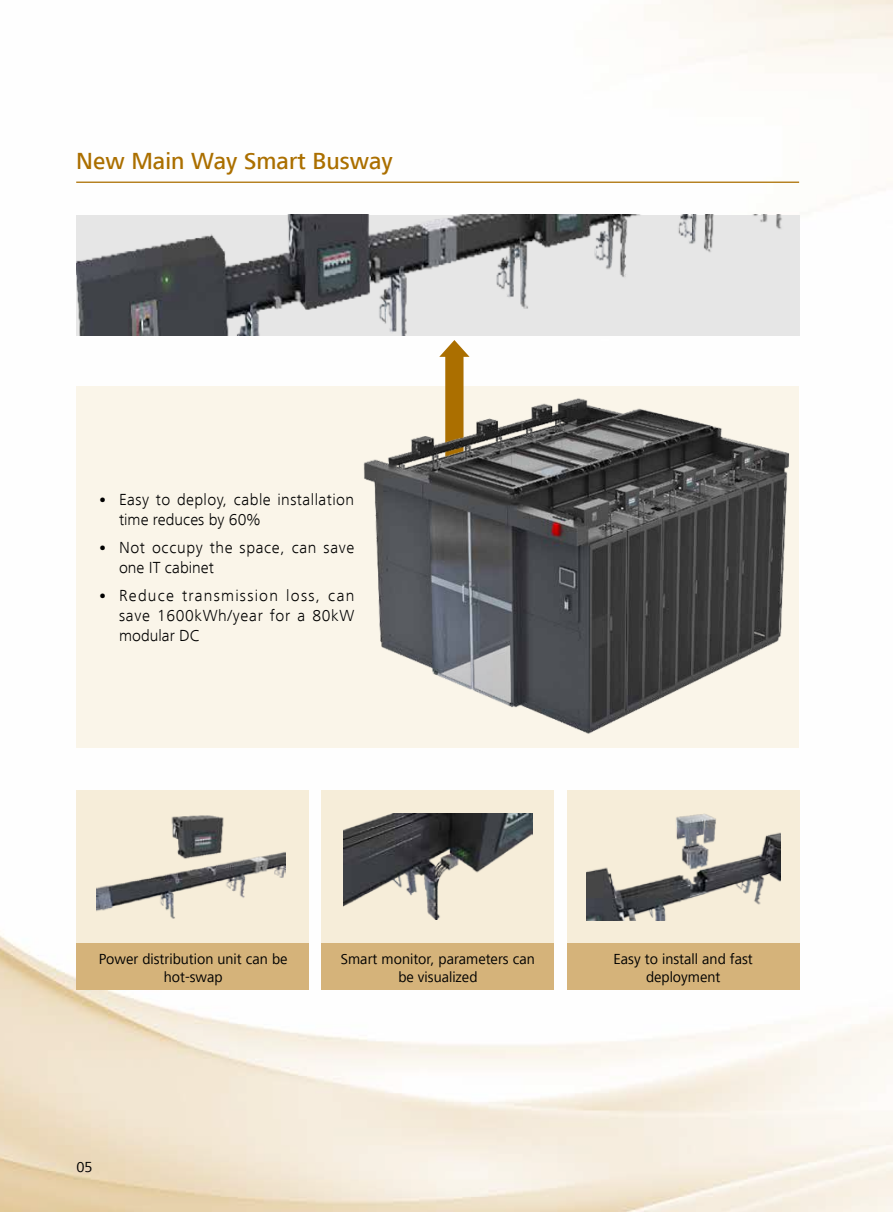
<style>
.page{position:relative;width:893px;height:1212px;background:#fff}
.page>*{position:absolute;margin:0;border:0;box-sizing:border-box;transform-origin:0 0}
.t1{font:500 24px "Frutiger Next LT";color:#ab6f00}
.t2{font:300 16.5px/19.8px "Frutiger Next LT";letter-spacing:.03em;color:#000}
.t3{font:15px/18px "Frutiger Next LT";color:#000;text-align:center}
.s1{font-weight:700}
</style>
<div class="page">
<img style="left:0;top:0;width:893px;height:1212px">
<hr style="left:76px;top:182px;width:723px;height:1px;background:#ab6f00">
<div style="left:76px;top:386px;width:723px;height:361px;background:#faf5e9"></div>
<svg style="left:439px;top:340px;width:30px;height:58px"></svg>
<img style="left:363px;top:398px;width:426px;height:336px">
<div style="left:322px;top:790px;width:232px;height:183px;background:#f6edd9"></div>
<img style="left:343px;top:813px;width:190px;height:106px">
<div style="left:567px;top:790px;width:232px;height:183px;background:#f6edd9"></div>
<img style="left:586px;top:813px;width:194px;height:108px">
<div style="left:76px;top:790px;width:233px;height:183px;background:#f6edd9"></div>
<img style="left:96px;top:815px;width:190px;height:104px">
<div style="left:322px;top:943px;width:232px;height:47px;background:#d5b37a"></div>
<div style="left:567px;top:943px;width:232px;height:47px;background:#d5b37a"></div>
<div style="left:76px;top:943px;width:233px;height:47px;background:#d5b37a"></div>
<img style="left:76px;top:215px;width:724px;height:121px">
<h1 class="t1" style="left:76px;top:148px;width:318px">New Main Way Smart Busway</h1>
<p class="t2" style="left:119px;top:489px;width:237px;text-indent:-21px"><span class="s1">•</span> Easy to deploy, cable installation time reduces by 60%</p>
<p class="t2" style="left:119px;top:537px;width:237px;text-indent:-21px"><span class="s1">•</span> Not occupy the space, can save one IT cabinet</p>
<p class="t2" style="left:119px;top:586px;width:237px;text-align:justify;text-indent:-21px"><span class="s1">•</span> Reduce transmission loss, can save 1600kWh/year for a 80kW modular DC</p>
<p class="t3" style="left:99px;top:950px;width:190px">Power distribution unit can be hot-swap</p>
<p class="t3" style="left:341px;top:950px;width:196px">Smart monitor, parameters can be visualized</p>
<p class="t3" style="left:614px;top:950px;width:141px">Easy to install and fast deployment</p>
<p class="t3" style="left:77px;top:1158px;width:18px">05</p>
</div>
